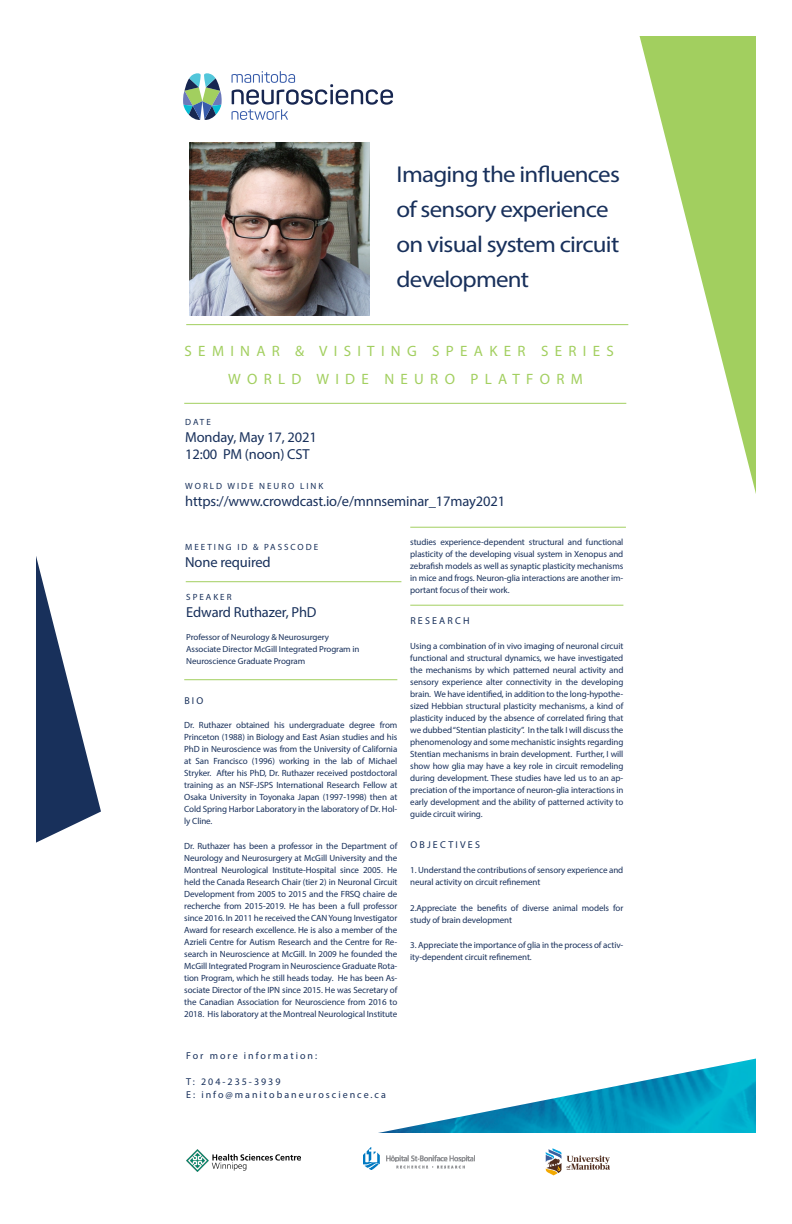
<style>
.page{position:relative;width:792px;height:1224px;background:#fff}
.page>*{position:absolute;margin:0;border:0;box-sizing:border-box;transform-origin:0 0}
.copy{font:23px/35px "Myriad Pro";letter-spacing:-.03em;color:#18305b;scale:1.09 1}
.t1{font:15px "Myriad Pro";letter-spacing:.42em;color:#a2cf5f}
.copy-2{font:14.5px/17px "Myriad Pro";letter-spacing:-.01em;color:#18305b}
.copy-3{font:10px "Myriad Pro";letter-spacing:.2em;color:#18305b}
.copy-4{font:10px "Myriad Pro";letter-spacing:.22em;color:#18305b}
.copy-5{font:9px/12px "Myriad Pro";letter-spacing:-.01em;color:#18305b;text-align:justify}
.copy-6{font:9px "Myriad Pro";letter-spacing:.22em;color:#18305b}
.copy-7{font:8.7px/12px "Myriad Pro";letter-spacing:-.01em;color:#18305b}
</style>
<div class="page">
<img style="left:378px;top:1059px;width:378px;height:74px">
<svg style="left:36px;top:556px;width:65px;height:287px"></svg>
<svg style="left:640px;top:36px;width:116px;height:458px"></svg>
<hr style="left:184px;top:403px;width:442px;height:1px;background:#a2cf5f">
<hr style="left:186px;top:581px;width:215px;height:1px;background:#a2cf5f">
<svg style="left:232px;top:71px;width:161px;height:49px"></svg>
<svg style="left:183px;top:73px;width:39px;height:47px"></svg>
<hr style="left:184px;top:679px;width:213px;height:1px;background:#a2cf5f">
<img style="left:187px;top:1149px;width:114px;height:22px">
<img style="left:364px;top:1147px;width:111px;height:22px">
<img style="left:546px;top:1148px;width:63px;height:27px">
<hr style="left:186px;top:324px;width:442px;height:1px;background:#a2cf5f">
<img style="left:189px;top:142px;width:180px;height:174px">
<hr style="left:410px;top:527px;width:216px;height:1px;background:#a2cf5f">
<hr style="left:410px;top:605px;width:213px;height:1px;background:#a2cf5f">
<p class="copy" style="left:397px;top:157px;width:206px">Imaging the influences of sensory experience on visual system circuit development</p>
<p class="t1" style="left:185px;top:342px;width:431px">SEMINAR &amp; VISITING SPEAKER SERIES</p>
<p class="t1" style="left:228px;top:370px;width:356px">WORLD WIDE NEURO PLATFORM</p>
<p class="copy-5" style="left:185px;top:416px;width:27px">DATE</p>
<p class="copy-2" style="left:185px;top:428px;width:133px">Monday, May 17, 2021<br>12:00 PM (noon) CST</p>
<p class="copy-6" style="left:185px;top:481px;width:139px">WORLD WIDE NEURO LINK</p>
<p class="copy-2" style="left:185px;top:493px;width:321px">https://www.crowdcast.io/e/mnnseminar_17may2021</p>
<p class="copy-6" style="left:185px;top:542px;width:134px">MEETING ID &amp; PASSCODE</p>
<p class="copy-2" style="left:185px;top:554px;width:87px">None required</p>
<p class="copy-5" style="left:410px;top:536px;width:215px">studies experience-dependent structural and functional plasticity of the developing visual system in Xenopus and zebrafish models as well as synaptic plasticity mechanisms in mice and frogs. Neuron-glia interactions are another im&shy;portant focus of their work.</p>
<p class="copy-4" style="left:410px;top:614px;width:61px">RESEARCH</p>
<p class="copy-5" style="left:410px;top:640px;width:215px">Using a combination of in vivo imaging of neuronal circuit functional and structural dynamics, we have investigated the mechanisms by which patterned neural activity and sensory experience alter connectivity in the developing brain. We have identified, in addition to the long-hypothe&shy;sized Hebbian structural plasticity mechanisms, a kind of plasticity induced by the absence of correlated firing that we dubbed “Stentian plasticity”. In the talk I will discuss the phenomenology and some mechanistic insights regarding Stentian mechanisms in brain development. Further, I will show how glia may have a key role in circuit remodeling during development. These studies have led us to an ap&shy;preciation of the importance of neuron-glia interactions in early development and the ability of patterned activity to guide circuit wiring.</p>
<p class="copy-4" style="left:410px;top:838px;width:71px">OBJECTIVES</p>
<p class="copy-5" style="left:410px;top:864px;width:215px">1. Understand the contributions of sensory experience and neural activity on circuit refinement</p>
<p class="copy-5" style="left:410px;top:901px;width:215px">2.Appreciate the benefits of diverse animal models for study of brain development</p>
<p class="copy-5" style="left:410px;top:939px;width:215px">3. Appreciate the importance of glia in the process of activ&shy;ity-dependent circuit refinement.</p>
<p class="copy-6" style="left:186px;top:591px;width:47px">SPEAKER</p>
<p class="copy-2" style="left:186px;top:603px;width:132px">Edward Ruthazer, PhD</p>
<p class="copy-7" style="left:186px;top:631px;width:175px">Professor of Neurology &amp; Neurosurgery<br>Associate Director McGill Integrated Program in<br>Neuroscience Graduate Program</p>
<p class="copy-3" style="left:184px;top:694px;width:21px">BIO</p>
<p class="copy-5" style="left:184px;top:719px;width:215px">Dr. Ruthazer obtained his undergraduate degree from Princeton (1988) in Biology and East Asian studies and his PhD in Neuroscience was from the University of California at San Francisco (1996) working in the lab of Michael Stryker. After his PhD, Dr. Ruthazer received postdoctoral training as an NSF-JSPS International Research Fellow at Osaka University in Toyonaka Japan (1997-1998) then at Cold Spring Harbor Laboratory in the laboratory of Dr. Hol&shy;ly Cline.</p>
<p class="copy-5" style="left:184px;top:840px;width:215px">Dr. Ruthazer has been a professor in the Department of Neurology and Neurosurgery at McGill University and the Montreal Neurological Institute-Hospital since 2005. He held the Canada Research Chair (tier 2) in Neuronal Circuit Development from 2005 to 2015 and the FRSQ chaire de recherche from 2015-2019. He has been a full professor since 2016. In 2011 he received the CAN Young Investigator Award for research excellence. He is also a member of the Azrieli Centre for Autism Research and the Centre for Re&shy;search in Neuroscience at McGill. In 2009 he founded the McGill Integrated Program in Neuroscience Graduate Rota&shy;tion Program, which he still heads today. He has been As&shy;sociate Director of the IPN since 2015. He was Secretary of the Canadian Association for Neuroscience from 2016 to 2018. His laboratory at the Montreal Neurological Institute</p>
<p class="copy-3" style="left:186px;top:1049px;width:132px">For more information:</p>
<p class="copy-3" style="left:186px;top:1075px;width:96px">T: 204-235-3939</p>
<p class="copy-3" style="left:186px;top:1088px;width:201px">E: info@manitobaneuroscience.ca</p>
</div>
